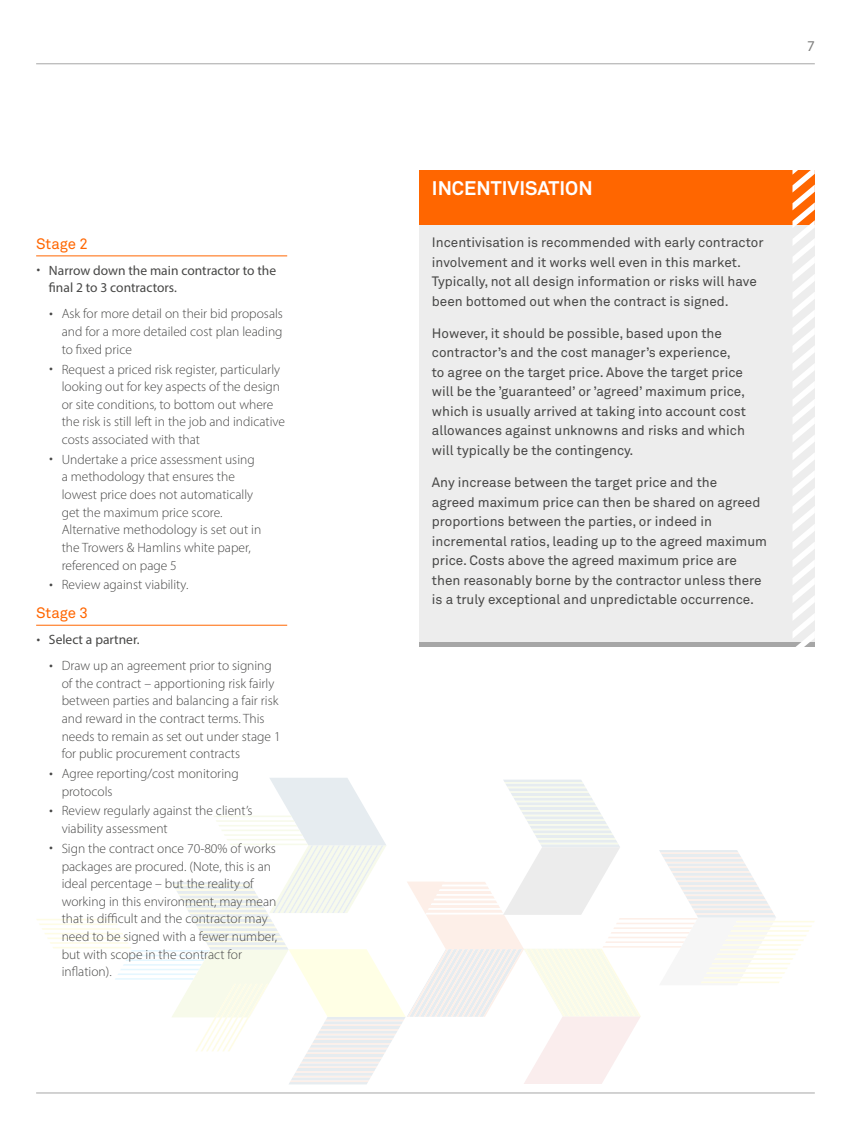
<style>
.page{position:relative;width:851px;height:1127px;background:#fff}
.page>*{position:absolute;margin:0;border:0;box-sizing:border-box;transform-origin:0 0}
.t1{font:700 19.5px "Akkurat";color:#fff}
.t2{font:15px "Akkurat";letter-spacing:-.005em;color:#f60}
.t3{font:15px "Myriad Pro";color:#7e7e7d}
.t4{font:300 13.5px/17.7px "Myriad Pro";color:#474746}
.t5{font:13.5px/19.5px "Akkurat";color:#474746}
.t6{font:13.5px/17.7px "Myriad Pro";color:#474746}
.s1{font-family:"Akkurat";font-size:10.5px}
.s2{font-family:"Akkurat";font-weight:400;font-size:10.5px}
</style>
<div class="page">
<svg style="left:36px;top:778px;width:778px;height:306px"></svg>
<hr style="left:36px;top:255px;width:251px;height:1px;background:#f60">
<hr style="left:36px;top:625px;width:251px;height:1px;background:#f60">
<div style="left:419px;top:170px;width:395px;height:55px;background:#f60"></div>
<div style="left:419px;top:225px;width:395px;height:421px;background:#ededed"></div>
<hr style="left:419px;top:642px;width:395px;height:4px;background:#a6a6a6">
<svg style="left:792px;top:63px;width:22px;height:584px"></svg>
<hr style="left:36px;top:1093px;width:778px;height:1px;background:#a6a6a6">
<hr style="left:36px;top:64px;width:778px;height:1px;background:#a6a6a6">
<p class="t2" style="left:36px;top:235px;width:53px">Stage 2</p>
<p class="t6" style="left:49px;top:261px;width:229px;text-indent:-13px"><span class="s1">•</span> Narrow down the main contractor to the final 2 to 3 contractors.</p>
<p class="t4" style="left:62px;top:305px;width:223px;text-align:justify;text-indent:-13px"><span class="s2">•</span> Ask for more detail on their bid proposals and for a more detailed cost plan leading to fixed price</p>
<p class="t4" style="left:62px;top:360px;width:225px;text-indent:-13px"><span class="s2">•</span> Request a priced risk register, particularly looking out for key aspects of the design or site conditions, to bottom out where the risk is still left in the job and indicative costs associated with that</p>
<p class="t4" style="left:62px;top:450px;width:201px;text-indent:-13px"><span class="s2">•</span> Undertake a price assessment using a methodology that ensures the lowest price does not automatically get the maximum price score.<br>Alternative methodology is set out in the Trowers &amp; Hamlins white paper, referenced on page 5</p>
<p class="t4" style="left:49px;top:576px;width:141px"><span class="s2">•</span> Review against viability.</p>
<p class="t2" style="left:36px;top:604px;width:53px">Stage 3</p>
<p class="t6" style="left:36px;top:630px;width:105px"><span class="s1">•</span> Select a partner.</p>
<p class="t4" style="left:62px;top:657px;width:220px;text-indent:-13px"><span class="s2">•</span> Draw up an agreement prior to signing of the contract – apportioning risk fairly between parties and balancing a fair risk and reward in the contract terms. This needs to remain as set out under stage 1 for public procurement contracts</p>
<p class="t4" style="left:62px;top:764px;width:178px;text-indent:-13px"><span class="s2">•</span> Agree reporting/cost monitoring protocols</p>
<p class="t4" style="left:62px;top:802px;width:192px;text-indent:-13px"><span class="s2">•</span> Review regularly against the client’s viability assessment</p>
<p class="t4" style="left:62px;top:839px;width:217px;text-indent:-13px"><span class="s2">•</span> Sign the contract once 70-80% of works packages are procured. (Note, this is an ideal percentage – but the reality of working in this environment, may mean that is difficult and the contractor may need to be signed with a fewer number, but with scope in the contract for inflation).</p>
<p class="t3" style="left:807px;top:37px;width:9px">7</p>
<h1 class="t1" style="left:432px;top:175px;width:162px">INCENTIVISATION</h1>
<p class="t5" style="left:432px;top:233px;width:333px">Incentivisation is recommended with early contractor involvement and it works well even in this market.<br>Typically, not all design information or risks will have been bottomed out when the contract is signed.</p>
<p class="t5" style="left:432px;top:324px;width:315px">However, it should be possible, based upon the contractor’s and the cost manager’s experience, to agree on the target price. Above the target price will be the ’guaranteed’ or ’agreed’ maximum price, which is usually arrived at taking into account cost allowances against unknowns and risks and which will typically be the contingency.</p>
<p class="t5" style="left:432px;top:473px;width:337px">Any increase between the target price and the<br>agreed maximum price can then be shared on agreed proportions between the parties, or indeed in incremental ratios, leading up to the agreed maximum price. Costs above the agreed maximum price are then reasonably borne by the contractor unless there is a truly exceptional and unpredictable occurrence.</p>
</div>
